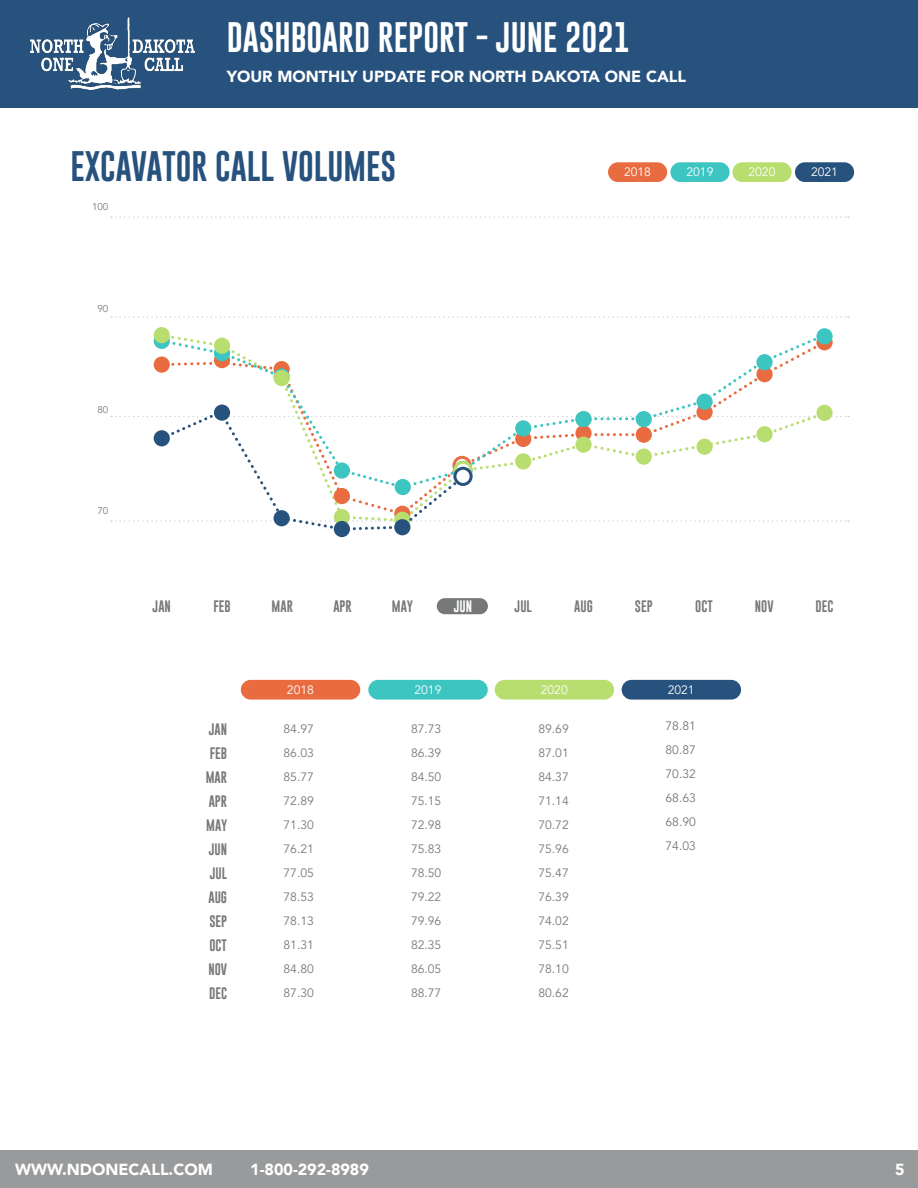
<style>
.page{position:relative;width:918px;height:1188px;background:#fff}
.page>*{position:absolute;margin:0;border:0;box-sizing:border-box;transform-origin:0 0}
.t1{font:31.2px "Gobold";color:#fff}
.t2{font:31.2px "Gobold";color:#27527d}
.t3{font:900 16.05px "Avenir";color:#fff}
.t4{font:12.15px "Avenir";color:#76787a}
.t5{font:12.15px "Gobold";color:#76787a}
.t6{font:12.15px "Avenir";color:#fff}
.t7{font:12.15px "Gobold";color:#787a7a}
.t8{font:12.15px "Gobold";color:#fff}
.t9{font:9.75px "Avenir";color:#76787a}
</style>
<div class="page">
<svg style="left:111px;top:216px;width:738px;height:2px"></svg>
<svg style="left:111px;top:316px;width:738px;height:2px"></svg>
<div style="left:437px;top:598px;width:51px;height:16px;background:#76787a;border-radius:8px"></div>
<div style="left:0;top:0;width:918px;height:107px;background:#27527d"></div>
<div style="left:0;top:1150px;width:918px;height:38px;background:#989a9c"></div>
<img style="left:30px;top:17px;width:164px;height:73px">
<div style="left:495px;top:680px;width:119px;height:20px;background:#b8de6f;border-radius:10px"></div>
<svg style="left:816px;top:328px;width:17px;height:16px"></svg>
<div style="left:368px;top:680px;width:120px;height:20px;background:#3dc5c1;border-radius:10px"></div>
<div style="left:241px;top:680px;width:119px;height:20px;background:#e96c41;border-radius:10px"></div>
<svg style="left:154px;top:327px;width:16px;height:16px"></svg>
<div style="left:670px;top:162px;width:60px;height:20px;background:#3dc5c1;border-radius:10px"></div>
<div style="left:732px;top:162px;width:60px;height:20px;background:#b8de6f;border-radius:10px"></div>
<div style="left:795px;top:162px;width:59px;height:20px;background:#27527d;border-radius:10px"></div>
<div style="left:608px;top:162px;width:59px;height:20px;background:#e96c41;border-radius:10px"></div>
<div style="left:622px;top:680px;width:119px;height:20px;background:#27527d;border-radius:10px"></div>
<svg style="left:111px;top:332px;width:738px;height:200px"></svg>
<div style="left:214px;top:405px;width:16px;height:16px;background:#27527d;border-radius:50%"></div>
<div style="left:274px;top:510px;width:16px;height:16px;background:#27527d;border-radius:50%"></div>
<div style="left:334px;top:521px;width:16px;height:16px;background:#27527d;border-radius:50%"></div>
<div style="left:394px;top:519px;width:16px;height:16px;background:#27527d;border-radius:50%"></div>
<svg style="left:455px;top:468px;width:16px;height:16px"></svg>
<div style="left:453px;top:467px;width:20px;height:19px;border:3px solid #27527d;border-radius:50%"></div>
<p class="t1" style="left:227px;top:17px;width:405px">DASHBOARD REPORT - JUNE 2021</p>
<p class="t3" style="left:227px;top:63px;width:461px">YOUR MONTHLY UPDATE FOR NORTH DAKOTA ONE CALL</p>
<p class="t2" style="left:70px;top:146px;width:327px">EXCAVATOR CALL VOLUMES</p>
<p class="t9" style="left:92px;top:201px;width:18px">100</p>
<p class="t9" style="left:97px;top:302px;width:12px">90</p>
<p class="t9" style="left:97px;top:404px;width:12px">80</p>
<p class="t9" style="left:97px;top:505px;width:12px">70</p>
<p class="t6" style="left:624px;top:165px;width:29px">2018</p>
<p class="t6" style="left:686px;top:165px;width:29px">2019</p>
<p class="t6" style="left:748px;top:165px;width:29px">2020</p>
<p class="t6" style="left:811px;top:165px;width:29px">2021</p>
<p class="t5" style="left:153px;top:598px;width:20px">JAN</p>
<p class="t5" style="left:213px;top:598px;width:19px">FEB</p>
<p class="t5" style="left:272px;top:598px;width:23px">MAR</p>
<p class="t5" style="left:333px;top:598px;width:20px">APR</p>
<p class="t5" style="left:392px;top:598px;width:23px">MAY</p>
<p class="t8" style="left:454px;top:598px;width:20px">JUN</p>
<p class="t5" style="left:515px;top:598px;width:19px">JUL</p>
<p class="t7" style="left:574px;top:598px;width:20px">AUG</p>
<p class="t7" style="left:635px;top:598px;width:19px">SEP</p>
<p class="t7" style="left:695px;top:598px;width:19px">OCT</p>
<p class="t7" style="left:755px;top:598px;width:20px">NOV</p>
<p class="t7" style="left:816px;top:598px;width:19px">DEC</p>
<p class="t5" style="left:209px;top:721px;width:20px">JAN</p>
<p class="t5" style="left:210px;top:745px;width:19px">FEB</p>
<p class="t5" style="left:206px;top:769px;width:23px">MAR</p>
<p class="t5" style="left:209px;top:793px;width:20px">APR</p>
<p class="t5" style="left:206px;top:817px;width:23px">MAY</p>
<p class="t5" style="left:209px;top:841px;width:20px">JUN</p>
<p class="t5" style="left:210px;top:865px;width:19px">JUL</p>
<p class="t5" style="left:208px;top:889px;width:20px">AUG</p>
<p class="t5" style="left:209px;top:913px;width:19px">SEP</p>
<p class="t5" style="left:209px;top:937px;width:19px">OCT</p>
<p class="t5" style="left:208px;top:961px;width:20px">NOV</p>
<p class="t5" style="left:209px;top:985px;width:19px">DEC</p>
<p class="t6" style="left:287px;top:682px;width:29px">2018</p>
<p class="t4" style="left:284px;top:721px;width:32px">84.97</p>
<p class="t4" style="left:284px;top:745px;width:32px">86.03</p>
<p class="t4" style="left:284px;top:769px;width:32px">85.77</p>
<p class="t4" style="left:284px;top:793px;width:32px">72.89</p>
<p class="t4" style="left:284px;top:817px;width:32px">71.30</p>
<p class="t4" style="left:284px;top:841px;width:32px">76.21</p>
<p class="t4" style="left:284px;top:865px;width:32px">77.05</p>
<p class="t4" style="left:284px;top:889px;width:32px">78.53</p>
<p class="t4" style="left:284px;top:913px;width:32px">78.13</p>
<p class="t4" style="left:284px;top:937px;width:32px">81.31</p>
<p class="t4" style="left:284px;top:961px;width:32px">84.80</p>
<p class="t4" style="left:284px;top:985px;width:32px">87.30</p>
<p class="t6" style="left:414px;top:682px;width:29px">2019</p>
<p class="t4" style="left:411px;top:721px;width:32px">87.73</p>
<p class="t4" style="left:411px;top:745px;width:32px">86.39</p>
<p class="t4" style="left:411px;top:769px;width:32px">84.50</p>
<p class="t4" style="left:411px;top:793px;width:32px">75.15</p>
<p class="t4" style="left:411px;top:817px;width:32px">72.98</p>
<p class="t4" style="left:411px;top:841px;width:32px">75.83</p>
<p class="t4" style="left:411px;top:865px;width:32px">78.50</p>
<p class="t4" style="left:411px;top:889px;width:32px">79.22</p>
<p class="t4" style="left:411px;top:913px;width:32px">79.96</p>
<p class="t4" style="left:411px;top:937px;width:32px">82.35</p>
<p class="t4" style="left:411px;top:961px;width:32px">86.05</p>
<p class="t4" style="left:411px;top:985px;width:32px">88.77</p>
<p class="t6" style="left:541px;top:682px;width:29px">2020</p>
<p class="t4" style="left:538px;top:721px;width:32px">89.69</p>
<p class="t4" style="left:538px;top:745px;width:32px">87.01</p>
<p class="t4" style="left:538px;top:769px;width:32px">84.37</p>
<p class="t4" style="left:538px;top:793px;width:32px">71.14</p>
<p class="t4" style="left:538px;top:817px;width:32px">70.72</p>
<p class="t4" style="left:538px;top:841px;width:32px">75.96</p>
<p class="t4" style="left:538px;top:865px;width:32px">75.47</p>
<p class="t4" style="left:538px;top:889px;width:32px">76.39</p>
<p class="t4" style="left:538px;top:913px;width:32px">74.02</p>
<p class="t4" style="left:538px;top:937px;width:32px">75.51</p>
<p class="t4" style="left:538px;top:961px;width:32px">78.10</p>
<p class="t4" style="left:538px;top:985px;width:32px">80.62</p>
<p class="t6" style="left:668px;top:682px;width:29px">2021</p>
<p class="t4" style="left:666px;top:719px;width:32px">78.81</p>
<p class="t4" style="left:666px;top:743px;width:32px">80.87</p>
<p class="t4" style="left:666px;top:767px;width:32px">70.32</p>
<p class="t4" style="left:666px;top:791px;width:32px">68.63</p>
<p class="t4" style="left:666px;top:815px;width:32px">68.90</p>
<p class="t4" style="left:666px;top:839px;width:32px">74.03</p>
<p class="t3" style="left:15px;top:1156px;width:199px">WWW.NDONECALL.COM</p>
<p class="t3" style="left:250px;top:1156px;width:120px">1-800-292-8989</p>
<p class="t3" style="left:895px;top:1156px;width:11px">5</p>
</div>
